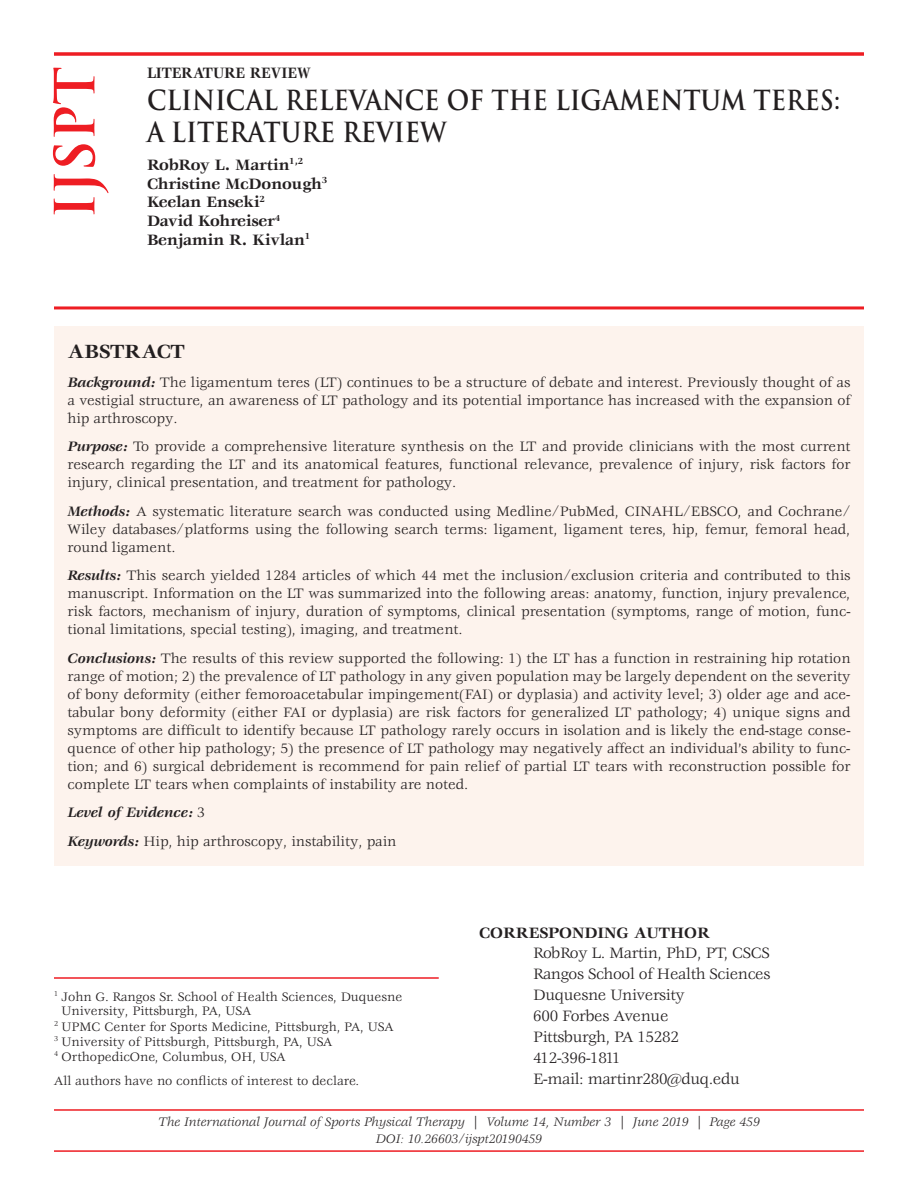
<style>
.page{position:relative;width:918px;height:1188px;background:#fff}
.page>*{position:absolute;margin:0;border:0;box-sizing:border-box;transform-origin:0 0}
.t1{font:700 54px "Trajan Pro";color:#ee1d23}
.t2{font:700 27px/32.2px "Trajan Pro";color:#231f20;scale:.9 1}
.t3{font:700 21px "Veljovic Std";color:#231f20}
.t4{font:16.5px/21px "Veljovic Std";letter-spacing:-.02em;color:#231f20}
.t5{font:700 16.5px/18.8px "Veljovic Std";letter-spacing:-.01em;color:#231f20}
.t6{font:700 16.5px "Veljovic Std";letter-spacing:-.01em;color:#231f20;scale:.9 1}
.t7{font:15px/18px "Veljovic Std";color:#231f20;text-align:justify}
.t8{font:13.5px "Veljovic Std";color:#231f20}
.t9{font:italic 13.5px/16.5px "Veljovic Std";color:#231f20;text-align:center}
.s1{font-weight:700;font-style:italic}
</style>
<div class="page">
<div style="left:54px;top:326px;width:810px;height:540px;background:#fdf3ed"></div>
<svg style="left:54px;top:52px;width:810px;height:4px;background:#ef383e"></svg>
<hr style="left:54px;top:977px;width:385px;height:2px;background:#ee1d23">
<hr style="left:54px;top:306px;width:810px;height:3px;background:#ee1d23">
<hr style="left:54px;top:1109px;width:810px;height:2px;background:#ee1d23">
<hr style="left:54px;top:1150px;width:810px;height:2px;background:#ee1d23">
<h1 class="t1" style="left:44px;top:219px;width:154px;rotate:-90deg">IJSPT</h1>
<p class="t6" style="left:147px;top:66px;width:184px">LITERATURE REVIEW</p>
<h2 class="t2" style="left:147px;top:84px;width:772px">CLINICAL RELEVANCE OF THE LIGAMENTUM TERES:<br>A LITERATURE REVIEW</h2>
<p class="t5" style="left:147px;top:156px;width:182px">RobRoy L. Martin<sup>1,2<br></sup>Christine McDonough<sup>3<br></sup>Keelan Enseki<sup>2<br></sup>David Kohreiser<sup>4<br></sup>Benjamin R. Kivlan<sup>1</sup></p>
<h3 class="t3" style="left:68px;top:343px;width:119px">ABSTRACT</h3>
<p class="t7" style="left:68px;top:374px;width:785px"><span class="s1">Background:</span> The ligamentum teres (LT) continues to be a structure of debate and interest. Previously thought of as a vestigial structure, an awareness of LT pathology and its potential importance has increased with the expansion of hip arthroscopy.</p>
<p class="t7" style="left:68px;top:439px;width:785px"><span class="s1">Purpose:</span> To provide a comprehensive literature synthesis on the LT and provide clinicians with the most current research regarding the LT and its anatomical features, functional relevance, prevalence of injury, risk factors for injury, clinical presentation, and treatment for pathology.</p>
<p class="t7" style="left:68px;top:503px;width:784px"><span class="s1">Methods:</span> A systematic literature search was conducted using Medline/PubMed, CINAHL/EBSCO, and Cochrane/ Wiley databases/platforms using the following search terms: ligament, ligament teres, hip, femur, femoral head, round ligament.</p>
<p class="t7" style="left:68px;top:568px;width:785px"><span class="s1">Results:</span> This search yielded 1284 articles of which 44 met the inclusion/exclusion criteria and contributed to this manuscript. Information on the LT was summarized into the following areas: anatomy, function, injury prevalence, risk factors, mechanism of injury, duration of symptoms, clinical presentation (symptoms, range of motion, func&shy;tional limitations, special testing), imaging, and treatment.</p>
<p class="t7" style="left:68px;top:650px;width:785px"><span class="s1">Conclusions:</span> The results of this review supported the following: 1) the LT has a function in restraining hip rotation range of motion; 2) the prevalence of LT pathology in any given population may be largely dependent on the severity of bony deformity (either femoroacetabular impingement(FAI) or dyplasia) and activity level; 3) older age and ace&shy;tabular bony deformity (either FAI or dyplasia) are risk factors for generalized LT pathology; 4) unique signs and symptoms are difficult to identify because LT pathology rarely occurs in isolation and is likely the end-stage conse&shy;quence of other hip pathology; 5) the presence of LT pathology may negatively affect an individual’s ability to func&shy;tion; and 6) surgical debridement is recommend for pain relief of partial LT tears with reconstruction possible for complete LT tears when complaints of instability are noted.</p>
<p class="t7" style="left:68px;top:799px;width:330px;line-height:28.5px"><span class="s1">Level of Evidence:</span> 3<br><span class="s1">Keywords:</span> Hip, hip arthroscopy, instability, pain</p>
<p class="t5" style="left:479px;top:924px;width:232px">CORRESPONDING AUTHOR</p>
<p class="t4" style="left:533px;top:944px;width:239px">RobRoy L. Martin, PhD, PT, CSCS<br>Rangos School of Health Sciences<br>Duquesne University<br>600 Forbes Avenue<br>Pittsburgh, PA 15282<br>412-396-1811<br>E-mail: martinr280@duq.edu</p>
<p class="t9" style="left:158px;top:1115px;width:603px">The International Journal of Sports Physical Therapy | Volume 14, Number 3 | June 2019 | Page 459<br>DOI: 10.26603/ijspt20190459</p>
<p class="t8" style="left:54px;top:991px;width:350px"><sup>1</sup> John G. Rangos Sr. School of Health Sciences, Duquesne</p>
<p class="t8" style="left:62px;top:1006px;width:191px">University, Pittsburgh, PA, USA</p>
<p class="t8" style="left:54px;top:1021px;width:341px"><sup>2</sup> UPMC Center for Sports Medicine, Pittsburgh, PA, USA</p>
<p class="t8" style="left:54px;top:1036px;width:280px"><sup>3</sup> University of Pittsburgh, Pittsburgh, PA, USA</p>
<p class="t8" style="left:54px;top:1051px;width:233px"><sup>4</sup> OrthopedicOne, Columbus, OH, USA</p>
<p class="t8" style="left:54px;top:1075px;width:307px">All authors have no conflicts of interest to declare.</p>
</div>
